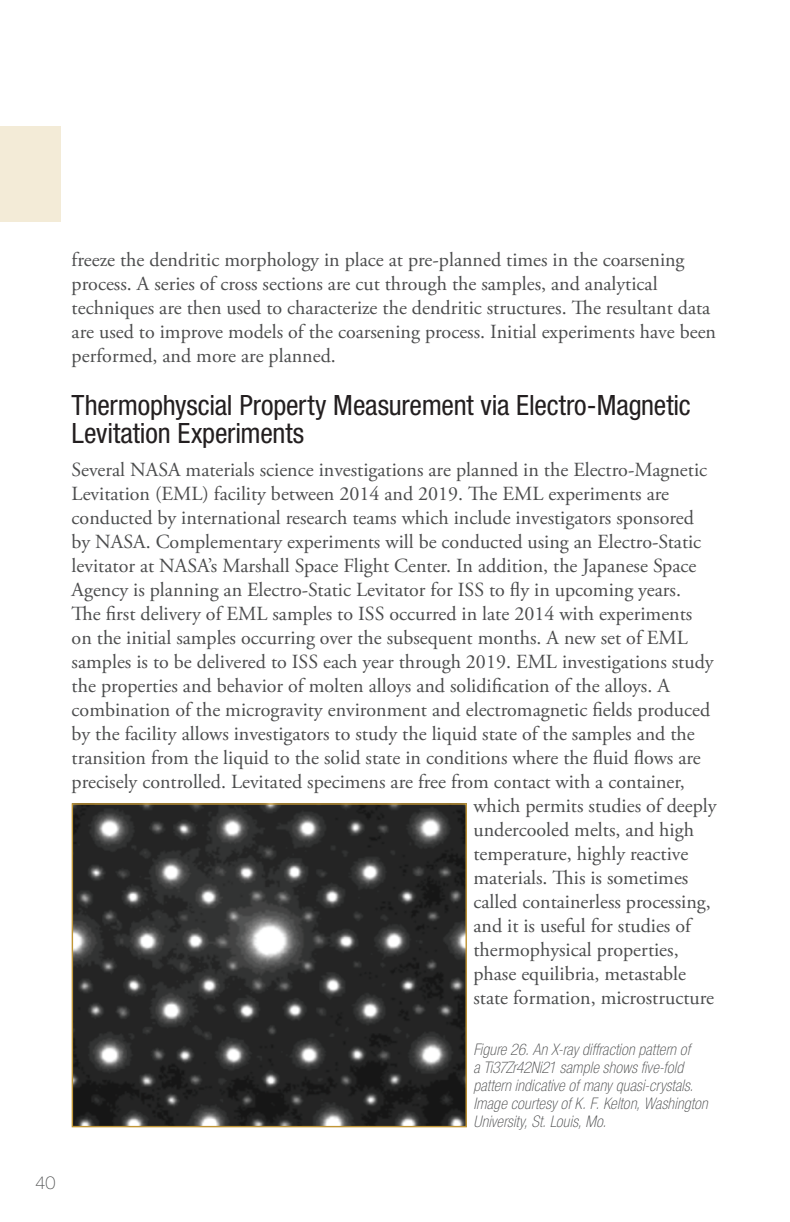
<style>
.page{position:relative;width:790px;height:1222px;background:#fff}
.page>*{position:absolute;margin:0;border:0;box-sizing:border-box;transform-origin:0 0}
._02_Subtitle{font:condensed 28px/28px "Helvetica Neue LT Std";letter-spacing:-.005em;color:#231f20}
._04_Body_Text{font:20px/24px "Adobe Garamond Pro";color:#4b4c4d}
.t1{font:100 18px "Helvetica Neue LT Std";color:#4b4c4d}
._07_Caption__Gray{font:italic 100 condensed 16px/18px "Helvetica Neue LT Std";letter-spacing:.015em;color:#4b4c4d}
</style>
<div class="page">
<div style="left:0;top:126px;width:61px;height:95px;background:#f3ebd7"></div>
<img style="left:74px;top:805px;width:391px;height:320px">
<div style="left:72px;top:803px;width:395px;height:324px;border:1px solid #c19636"></div>
<p class="_04_Body_Text" style="left:72px;top:248px;width:646px">freeze the dendritic morphology in place at pre-planned times in the coarsening process. A series of cross sections are cut through the samples, and analytical techniques are then used to characterize the dendritic structures. The resultant data are used to improve models of the coarsening process. Initial experiments have been performed, and more are planned.</p>
<p class="_02_Subtitle" style="left:72px;top:390px;width:620px">Thermophyscial Property Measurement via Electro-Magnetic<br>Levitation Experiments</p>
<p class="_04_Body_Text" style="left:72px;top:458px;width:637px">Several NASA materials science investigations are planned in the Electro-Magnetic</p>
<p class="_04_Body_Text" style="left:72px;top:482px;width:599px">Levitation (EML) facility between 2014 and 2019. The EML experiments are</p>
<p class="_04_Body_Text" style="left:72px;top:506px;width:624px">conducted by international research teams which include investigators sponsored</p>
<p class="_04_Body_Text" style="left:72px;top:530px;width:631px">by NASA. Complementary experiments will be conducted using an Electro-Static</p>
<p class="_04_Body_Text" style="left:72px;top:554px;width:626px">levitator at NASA’s Marshall Space Flight Center. In addition, the Japanese Space</p>
<p class="_04_Body_Text" style="left:72px;top:578px;width:611px">Agency is planning an Electro-Static Levitator for ISS to fly in upcoming years.</p>
<p class="_04_Body_Text" style="left:72px;top:602px;width:622px">The first delivery of EML samples to ISS occurred in late 2014 with experiments</p>
<p class="_04_Body_Text" style="left:72px;top:626px;width:617px">on the initial samples occurring over the subsequent months. A new set of EML</p>
<p class="_04_Body_Text" style="left:72px;top:650px;width:643px">samples is to be delivered to ISS each year through 2019. EML investigations study</p>
<p class="_04_Body_Text" style="left:72px;top:674px;width:599px">the properties and behavior of molten alloys and solidification of the alloys. A</p>
<p class="_04_Body_Text" style="left:72px;top:698px;width:640px">combination of the microgravity environment and electromagnetic fields produced</p>
<p class="_04_Body_Text" style="left:72px;top:722px;width:624px">by the facility allows investigators to study the liquid state of the samples and the</p>
<p class="_04_Body_Text" style="left:72px;top:746px;width:630px">transition from the liquid to the solid state in conditions where the fluid flows are</p>
<p class="_04_Body_Text" style="left:72px;top:770px;width:614px">precisely controlled. Levitated specimens are free from contact with a container,</p>
<p class="_04_Body_Text" style="left:473px;top:794px;width:245px">which permits studies of deeply</p>
<p class="_04_Body_Text" style="left:473px;top:818px;width:222px">undercooled melts, and high</p>
<p class="_04_Body_Text" style="left:473px;top:842px;width:216px">temperature, highly reactive</p>
<p class="_04_Body_Text" style="left:473px;top:866px;width:216px">materials. This is sometimes</p>
<p class="_04_Body_Text" style="left:473px;top:890px;width:239px">called containerless processing,</p>
<p class="_04_Body_Text" style="left:473px;top:914px;width:219px">and it is useful for studies of</p>
<p class="_04_Body_Text" style="left:473px;top:938px;width:207px">thermophysical properties,</p>
<p class="_04_Body_Text" style="left:473px;top:962px;width:214px">phase equilibria, metastable</p>
<p class="_04_Body_Text" style="left:473px;top:986px;width:242px">state formation, microstructure</p>
<p class="_07_Caption__Gray" style="left:473px;top:1041px;width:236px">Figure 26. An X-ray diffraction pattern of<br>a Ti37Zr42Ni21 sample shows five-fold pattern indicative of many quasi-crystals.<br>Image courtesy of K. F. Kelton, Washington University, St. Louis, Mo.</p>
<p class="t1" style="left:36px;top:1172px;width:22px">40</p>
</div>
